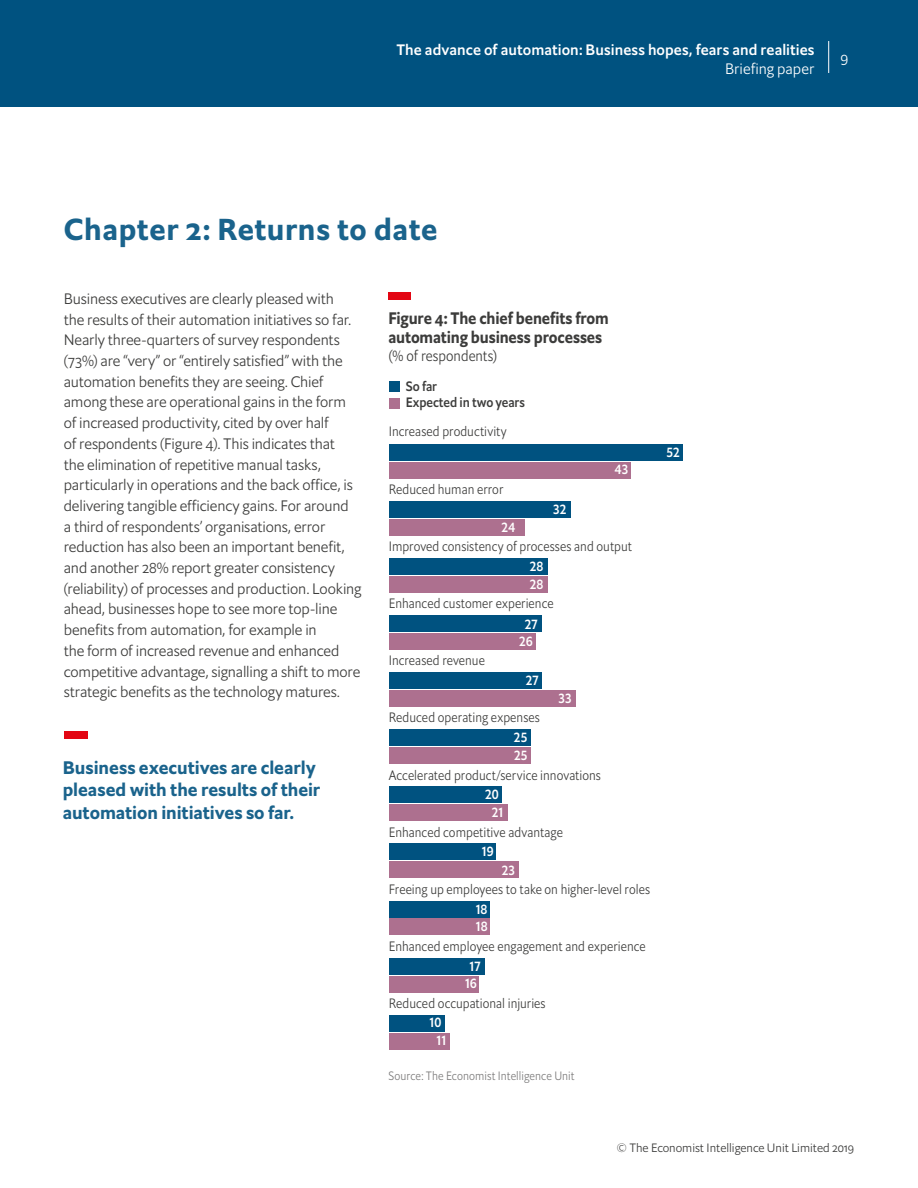
<style>
.page{position:relative;width:918px;height:1188px;background:#fff}
.page>*{position:absolute;margin:0;border:0;box-sizing:border-box;transform-origin:0 0}
.t1{font:700 30px "Econ Sans OS";letter-spacing:.02em;color:#1a638c}
.t2{font:700 18px/22.5px "Econ Sans OS";color:#1a638c}
.t3{font:700 16.5px/19.5px "Econ Sans Cnd OS";letter-spacing:-.005em;color:#3c3c3b}
.t4{font:300 15px/20.7px "Econ Sans OS";letter-spacing:-.01em;color:#3c3c3b}
.t5{font:500 15px "Econ Sans OS";letter-spacing:.005em;color:#fff}
.t6{font:300 15px "Econ Sans Cnd OS";color:#3c3c3b}
.t7{font:300 15px "Econ Sans OS";color:#fff}
.t8{font:300 13.5px "Econ Sans Cnd OS";letter-spacing:.005em;color:#3c3c3b}
.t9{font:500 13.5px "Econ Sans Cnd OS";letter-spacing:-.005em;color:#fff}
.t10{font:500 13.5px/16.8px "Econ Sans Cnd OS";letter-spacing:-.005em;color:#3c3c3b}
.t11{font:300 12px "Econ Sans OS";color:#3c3c3b}
.t12{font:300 12px "Econ Sans Cnd OS";letter-spacing:.005em;color:#7c7b7b}
</style>
<div class="page">
<div style="left:0;top:0;width:918px;height:106px;background:#005280"></div>
<hr style="left:828px;top:41px;width:1px;height:32px;background:#fff">
<div style="left:388px;top:293px;width:23px;height:7px;background:#e30613"></div>
<div style="left:389px;top:381px;width:10px;height:10px;background:#005280"></div>
<div style="left:389px;top:398px;width:10px;height:10px;background:#ad708f"></div>
<div style="left:389px;top:1015px;width:55px;height:16px;background:#005280"></div>
<div style="left:389px;top:958px;width:95px;height:16px;background:#005280"></div>
<div style="left:389px;top:901px;width:101px;height:16px;background:#005280"></div>
<div style="left:389px;top:844px;width:107px;height:16px;background:#005280"></div>
<div style="left:389px;top:787px;width:113px;height:16px;background:#005280"></div>
<div style="left:389px;top:730px;width:141px;height:16px;background:#005280"></div>
<div style="left:389px;top:673px;width:153px;height:16px;background:#005280"></div>
<div style="left:389px;top:615px;width:153px;height:17px;background:#005280"></div>
<div style="left:389px;top:558px;width:158px;height:17px;background:#005280"></div>
<div style="left:389px;top:501px;width:181px;height:17px;background:#005280"></div>
<div style="left:389px;top:444px;width:294px;height:17px;background:#005280"></div>
<div style="left:389px;top:1033px;width:61px;height:16px;background:#ad708f"></div>
<div style="left:389px;top:976px;width:90px;height:16px;background:#ad708f"></div>
<div style="left:389px;top:919px;width:101px;height:16px;background:#ad708f"></div>
<div style="left:389px;top:862px;width:130px;height:16px;background:#ad708f"></div>
<div style="left:389px;top:805px;width:118px;height:16px;background:#ad708f"></div>
<div style="left:389px;top:747px;width:141px;height:17px;background:#ad708f"></div>
<div style="left:389px;top:690px;width:187px;height:17px;background:#ad708f"></div>
<div style="left:389px;top:633px;width:147px;height:17px;background:#ad708f"></div>
<div style="left:389px;top:576px;width:158px;height:17px;background:#ad708f"></div>
<div style="left:389px;top:519px;width:135px;height:16px;background:#ad708f"></div>
<div style="left:389px;top:462px;width:242px;height:16px;background:#ad708f"></div>
<div style="left:64px;top:731px;width:23px;height:8px;background:#e30613"></div>
<p class="t5" style="left:396px;top:40px;width:420px">The advance of automation: Business hopes, fears and realities</p>
<p class="t7" style="left:725px;top:59px;width:91px">Briefing paper</p>
<p class="t7" style="left:841px;top:48px;width:9px">9</p>
<h1 class="t1" style="left:64px;top:210px;width:375px">Chapter 2: Returns to date</h1>
<p class="t4" style="left:64px;top:288px;width:299px">Business executives are clearly pleased with<br>the results of their automation initiatives so far.<br>Nearly three-quarters of survey respondents (73%) are “very” or “entirely satisfied” with the automation benefits they are seeing. Chief among these are operational gains in the form of increased productivity, cited by over half<br>of respondents (Figure 4). This indicates that<br>the elimination of repetitive manual tasks, particularly in operations and the back office, is delivering tangible efficiency gains. For around<br>a third of respondents’ organisations, error reduction has also been an important benefit, and another 28% report greater consistency (reliability) of processes and production. Looking ahead, businesses hope to see more top-line benefits from automation, for example in<br>the form of increased revenue and enhanced competitive advantage, signalling a shift to more strategic benefits as the technology matures.</p>
<p class="t2" style="left:63px;top:756px;width:259px">Business executives are clearly pleased with the results of their automation initiatives so far.</p>
<p class="t3" style="left:388px;top:308px;width:222px">Figure 4: The chief benefits from automating business processes</p>
<p class="t6" style="left:389px;top:346px;width:110px">(% of respondents)</p>
<p class="t10" style="left:406px;top:377px;width:121px">So far<br>Expected in two years</p>
<p class="t8" style="left:389px;top:423px;width:119px">Increased productivity</p>
<p class="t8" style="left:389px;top:480px;width:116px">Reduced human error</p>
<p class="t9" style="left:502px;top:518px;width:15px">24</p>
<p class="t9" style="left:553px;top:500px;width:15px">32</p>
<p class="t9" style="left:615px;top:461px;width:15px">43</p>
<p class="t8" style="left:389px;top:537px;width:245px">Improved consistency of processes and output</p>
<p class="t9" style="left:530px;top:558px;width:15px">28</p>
<p class="t9" style="left:530px;top:575px;width:15px">28</p>
<p class="t8" style="left:389px;top:594px;width:166px">Enhanced customer experience</p>
<p class="t9" style="left:525px;top:615px;width:15px">27</p>
<p class="t8" style="left:389px;top:652px;width:98px">Increased revenue</p>
<p class="t9" style="left:519px;top:633px;width:15px">26</p>
<p class="t9" style="left:526px;top:672px;width:15px">27</p>
<p class="t8" style="left:389px;top:709px;width:153px">Reduced operating expenses</p>
<p class="t9" style="left:514px;top:729px;width:15px">25</p>
<p class="t9" style="left:514px;top:747px;width:15px">25</p>
<p class="t9" style="left:558px;top:689px;width:15px">33</p>
<p class="t8" style="left:389px;top:766px;width:214px">Accelerated product/service innovations</p>
<p class="t9" style="left:485px;top:786px;width:15px">20</p>
<p class="t9" style="left:492px;top:803px;width:13px">21</p>
<p class="t8" style="left:389px;top:823px;width:176px">Enhanced competitive advantage</p>
<p class="t9" style="left:482px;top:842px;width:14px">19</p>
<p class="t9" style="left:502px;top:861px;width:15px">23</p>
<p class="t8" style="left:389px;top:880px;width:263px">Freeing up employees to take on higher-level roles</p>
<p class="t9" style="left:476px;top:900px;width:13px">18</p>
<p class="t9" style="left:476px;top:918px;width:13px">18</p>
<p class="t8" style="left:389px;top:938px;width:258px">Enhanced employee engagement and experience</p>
<p class="t9" style="left:469px;top:957px;width:13px">17</p>
<p class="t9" style="left:465px;top:975px;width:13px">16</p>
<p class="t8" style="left:389px;top:995px;width:158px">Reduced occupational injuries</p>
<p class="t9" style="left:430px;top:1014px;width:13px">10</p>
<p class="t9" style="left:437px;top:1031px;width:11px">11</p>
<p class="t12" style="left:388px;top:1068px;width:188px">Source: The Economist Intelligence Unit</p>
<p class="t9" style="left:667px;top:443px;width:15px">52</p>
<p class="t11" style="left:617px;top:1140px;width:239px">© The Economist Intelligence Unit Limited 2019</p>
</div>
